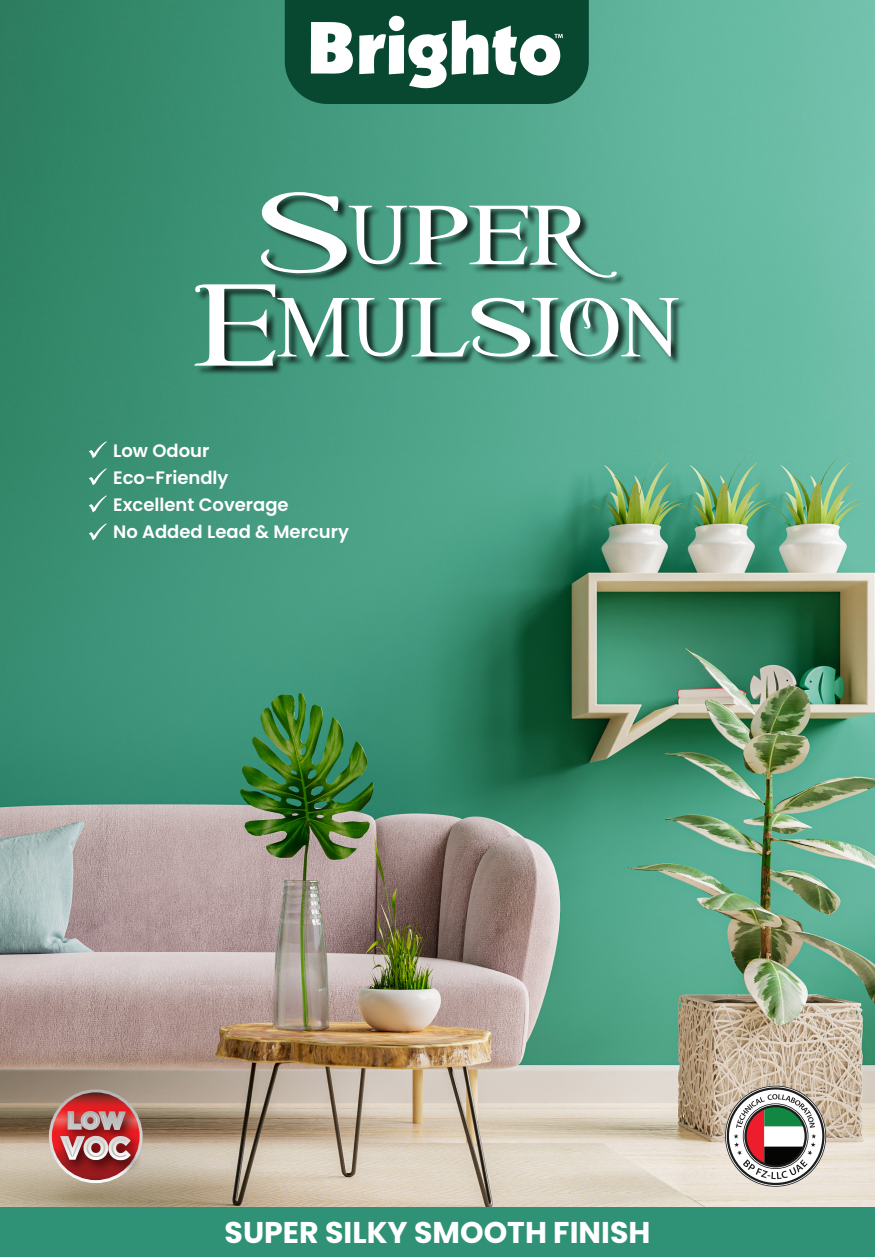
<style>
.page{position:relative;width:875px;height:1257px;background:#fff}
.page>*{position:absolute;margin:0;border:0;box-sizing:border-box;transform-origin:0 0}
.t1{font:92.25px/92.2px "winob";color:#fff;text-align:center}
.t2{font:700 30px "Poppins";color:#fff}
.t3{font:600 18px/27px "Poppins";color:#fff}
</style>
<div class="page">
<img style="left:0;top:0;width:875px;height:1207px">
<svg style="left:89px;top:441px;width:18px;height:17px"></svg>
<svg style="left:89px;top:468px;width:18px;height:17px"></svg>
<svg style="left:89px;top:495px;width:18px;height:17px"></svg>
<svg style="left:89px;top:523px;width:18px;height:17px"></svg>
<img style="left:0;top:990px;width:341px;height:217px">
<img style="left:141px;top:1100px;width:8px;height:81px">
<svg style="left:50px;top:1091px;width:91px;height:91px;background:#b86e6b"></svg>
<svg style="left:285px;top:0;width:304px;height:104px"></svg>
<img style="left:193px;top:181px;width:499px;height:209px">
<div style="left:0;top:1207px;width:875px;height:50px;background:#2f9175"></div>
<svg style="left:725px;top:1086px;width:101px;height:100px"></svg>
<h1 class="t1" style="left:194px;top:190px;width:488px">Super<br>Emulsion</h1>
<p class="t3" style="left:113px;top:437px;width:237px">Low Odour<br>Eco-Friendly<br>Excellent Coverage<br>No Added Lead &amp; Mercury</p>
<h2 class="t2" style="left:225px;top:1215px;width:427px">SUPER SILKY SMOOTH FINISH</h2>
</div>
